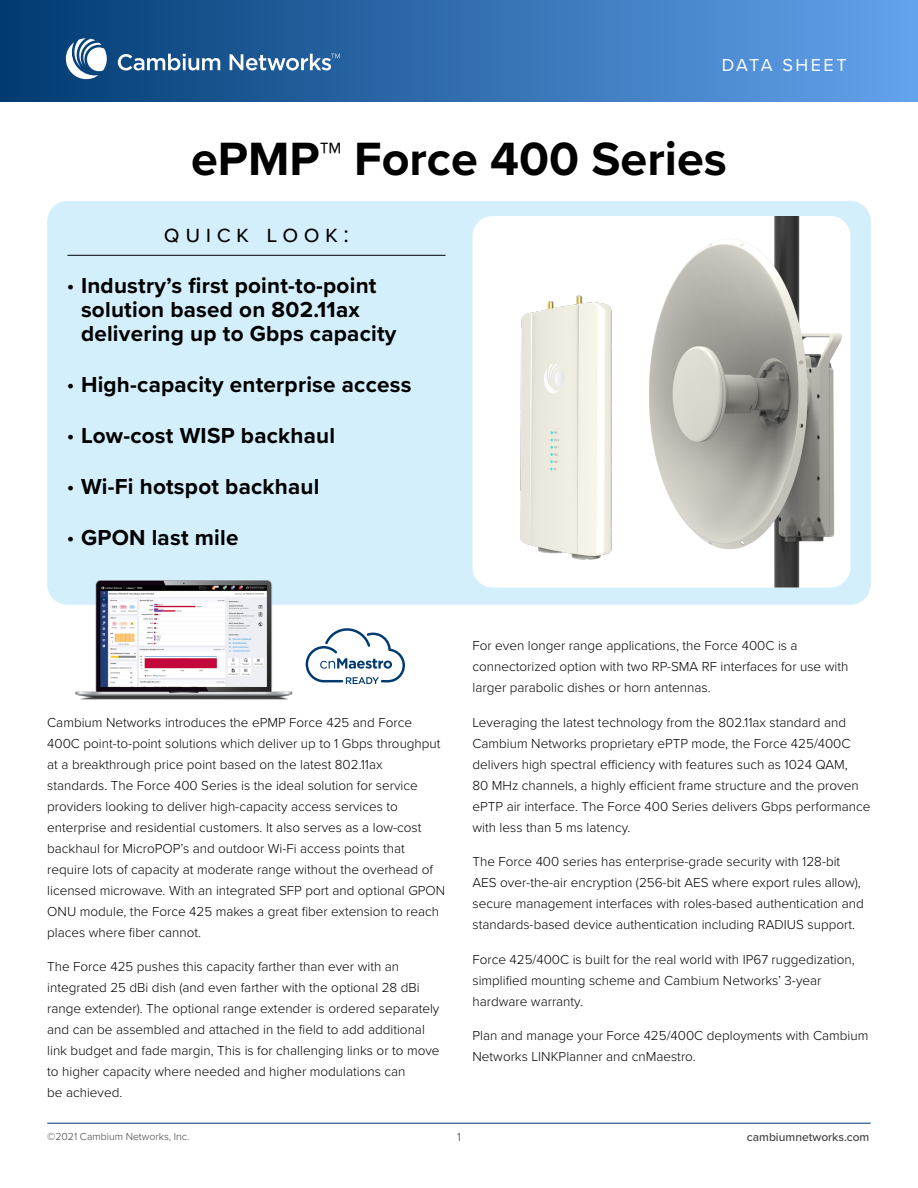
<style>
.page{position:relative;width:918px;height:1188px;background:#fff}
.page>*{position:absolute;margin:0;border:0;box-sizing:border-box;transform-origin:0 0}
.t1{font:700 48.45px "Proxima Nova";color:#000}
.t2{font:24px "Proxima Nova";letter-spacing:.23em;color:#000}
.t3{font:700 22.5px/24px "Proxima Nova";letter-spacing:.01em;color:#000}
.t4{font:18px "Proxima Nova";letter-spacing:.14em;color:#fff}
.t5{font:300 13.5px/21px "Proxima Nova";color:#000}
.t6{font:500 12px "Proxima Nova";color:#414042}
.t7{font:300 12px "Proxima Nova";color:#414042}
.t8{font:300 10.5px "Proxima Nova";color:#414042}
.s1{font-family:"Myriad Pro";font-weight:400}
</style>
<div class="page">
<div style="left:0;top:0;width:918px;height:102px;background:linear-gradient(to right,#003a70,#63a2ed)"></div>
<svg style="left:118px;top:54px;width:102px;height:16px"></svg>
<svg style="left:230px;top:54px;width:110px;height:16px"></svg>
<svg style="left:66px;top:38px;width:41px;height:41px"></svg>
<hr style="left:47px;top:1123px;width:824px;height:1px;background:#003a70">
<div style="left:47px;top:201px;width:824px;height:404px;background:#d4effc;border-radius:20px"></div>
<hr style="left:68px;top:255px;width:378px;height:1px;background:#000">
<div style="left:472px;top:216px;width:378px;height:372px;background:#fff;border-radius:20px"></div>
<img style="left:486px;top:216px;width:364px;height:372px">
<img style="left:75px;top:580px;width:218px;height:120px">
<svg style="left:306px;top:628px;width:99px;height:56px"></svg>
<img style="left:491px;top:271px;width:150px;height:307px">
<h3 class="t4" style="left:722px;top:52px;width:126px">DATA SHEET</h3>
<p class="t1" style="left:191px;top:122px;width:537px">ePMP™ Force 400 Series</p>
<p class="t2" style="left:164px;top:216px;width:187px">quick look:</p>
<p class="t3" style="left:81px;top:273px;width:317px;text-indent:-14px"><span class="s1">•</span> Industry’s first point-to-point solution based on 802.11ax delivering up to Gbps capacity</p>
<p class="t3" style="left:68px;top:372px;width:346px"><span class="s1">•</span> High-capacity enterprise access</p>
<p class="t3" style="left:68px;top:423px;width:269px"><span class="s1">•</span> Low-cost WISP backhaul</p>
<p class="t3" style="left:68px;top:474px;width:254px"><span class="s1">•</span> Wi-Fi hotspot backhaul</p>
<p class="t3" style="left:68px;top:525px;width:173px"><span class="s1">•</span> GPON last mile</p>
<p class="t5" style="left:47px;top:711px;width:400px">Cambium Networks introduces the ePMP Force 425 and Force 400C point-to-point solutions which deliver up to 1 Gbps throughput at a breakthrough price point based on the latest 802.11ax standards. The Force 400 Series is the ideal solution for service providers looking to deliver high-capacity access services to enterprise and residential customers. It also serves as a low-cost backhaul for MicroPOP’s and outdoor Wi-Fi access points that require lots of capacity at moderate range without the overhead of licensed microwave. With an integrated SFP port and optional GPON ONU module, the Force 425 makes a great fiber extension to reach places where fiber cannot.</p>
<p class="t5" style="left:47px;top:955px;width:394px">The Force 425 pushes this capacity farther than ever with an integrated 25 dBi dish (and even farther with the optional 28 dBi range extender). The optional range extender is ordered separately and can be assembled and attached in the field to add additional link budget and fade margin, This is for challenging links or to move to higher capacity where needed and higher modulations can<br>be achieved.</p>
<p class="t5" style="left:472px;top:634px;width:377px">For even longer range applications, the Force 400C is a connectorized option with two RP-SMA RF interfaces for use with larger parabolic dishes or horn antennas.</p>
<p class="t5" style="left:472px;top:711px;width:399px">Leveraging the latest technology from the 802.11ax standard and Cambium Networks proprietary ePTP mode, the Force 425/400C delivers high spectral efficiency with features such as 1024 QAM,<br>80 MHz channels, a highly efficient frame structure and the proven ePTP air interface. The Force 400 Series delivers Gbps performance with less than 5 ms latency.</p>
<p class="t5" style="left:472px;top:850px;width:393px">The Force 400 series has enterprise-grade security with 128-bit AES over-the-air encryption (256-bit AES where export rules allow), secure management interfaces with roles-based authentication and standards-based device authentication including RADIUS support.</p>
<p class="t5" style="left:472px;top:948px;width:384px">Force 425/400C is built for the real world with IP67 ruggedization, simplified mounting scheme and Cambium Networks’ 3-year hardware warranty.</p>
<p class="t5" style="left:472px;top:1024px;width:397px">Plan and manage your Force 425/400C deployments with Cambium<br>Networks LINKPlanner and cnMaestro.</p>
<p class="t8" style="left:47px;top:1128px;width:144px">©2021 Cambium Networks, Inc.</p>
<p class="t7" style="left:457px;top:1128px;width:5px">1</p>
<p class="t6" style="left:747px;top:1128px;width:124px">cambiumnetworks.com</p>
</div>
